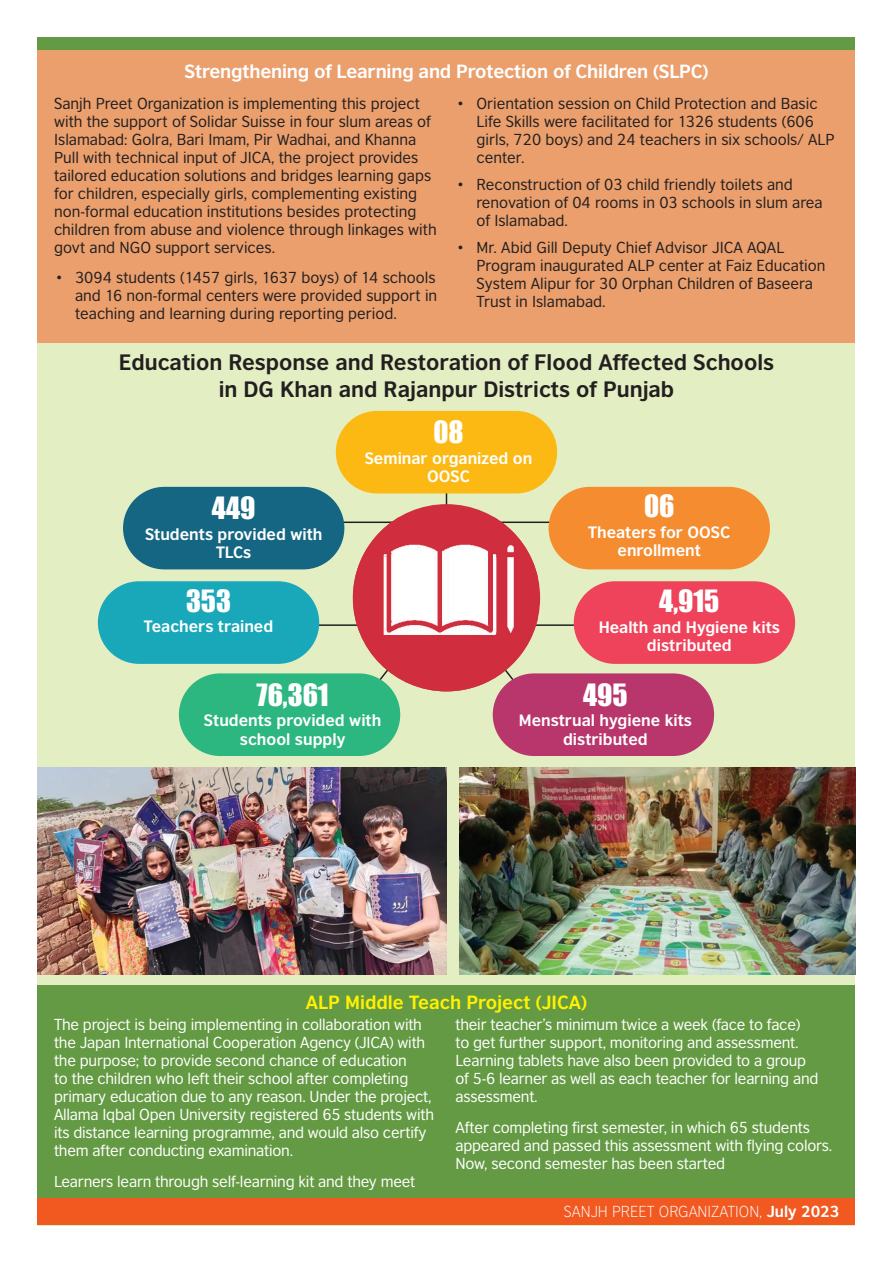
<style>
.page{position:relative;width:893px;height:1263px;background:#fff}
.page>*{position:absolute;margin:0;border:0;box-sizing:border-box;transform-origin:0 0}
.t1{font:28.2px "Impact";color:#fff}
.t2{font:700 21px/27px "British Council Sans";color:#231f20;text-align:center}
.t3{font:700 18px "British Council Sans";letter-spacing:-.01em;color:#fff}
.t4{font:700 18px "British Council Sans";color:#fff101}
.t5{font:700 15.45px/18.6px "British Council Sans";color:#fff;text-align:center}
.t6{font:15px/18px "British Council Sans";color:#231f20}
.t7{font:15px/18px "British Council Sans";letter-spacing:-.015em;color:#fff}
.t8{font:300 15px "British Council Sans";color:#fff}
.s1{font-weight:700}
</style>
<div class="page">
<div style="left:38px;top:50px;width:817px;height:1175px;background:#e3eec3"></div>
<div style="left:38px;top:38px;width:817px;height:12px;background:#649a43"></div>
<div style="left:38px;top:1197px;width:817px;height:28px;background:#f15921"></div>
<img style="left:38px;top:767px;width:408px;height:207px">
<img style="left:459px;top:767px;width:396px;height:207px">
<div style="left:38px;top:985px;width:817px;height:212px;background:#649a43"></div>
<div style="left:38px;top:50px;width:817px;height:293px;background:#ea9f6d"></div>
<hr style="left:446px;top:479px;width:1px;height:34px;background:#231f20">
<hr style="left:341px;top:521px;width:65px;height:2px;background:#231f20">
<hr style="left:304px;top:624px;width:102px;height:2px;background:#231f20">
<hr style="left:489px;top:521px;width:65px;height:2px;background:#231f20">
<hr style="left:489px;top:624px;width:93px;height:2px;background:#231f20">
<div style="left:353px;top:504px;width:187px;height:187px;background:#d02e3f;border-radius:50%"></div>
<img style="left:353px;top:517px;width:185px;height:174px">
<div style="left:123px;top:487px;width:221px;height:82px;background:#156683;border-radius:41px"></div>
<div style="left:549px;top:487px;width:221px;height:82px;background:#f58c2f;border-radius:41px"></div>
<div style="left:336px;top:411px;width:221px;height:82px;background:#fcb914;border-radius:41px"></div>
<div style="left:98px;top:581px;width:221px;height:83px;background:#19a8b9;border-radius:41px"></div>
<div style="left:574px;top:581px;width:221px;height:83px;background:#ee435a;border-radius:41px"></div>
<div style="left:493px;top:673px;width:221px;height:83px;background:#b8366c;border-radius:41px"></div>
<div style="left:179px;top:673px;width:221px;height:83px;background:#2cb780;border-radius:41px"></div>
<p class="t3" style="left:185px;top:60px;width:525px">Strengthening of Learning and Protection of Children (SLPC)</p>
<p class="t6" style="left:54px;top:94px;width:384px">Sanjh Preet Organization is implementing this project with the support of Solidar Suisse in four slum areas of Islamabad: Golra, Bari Imam, Pir Wadhai, and Khanna Pull with technical input of JICA, the project provides tailored education solutions and bridges learning gaps for children, especially girls, complementing existing non-formal education institutions besides protecting children from abuse and violence through linkages with govt and NGO support services.</p>
<p class="t6" style="left:75px;top:268px;width:364px;text-align:justify;text-indent:-20px">• 3094 students (1457 girls, 1637 boys) of 14 schools and 16 non-formal centers were provided support in teaching and learning during reporting period.</p>
<p class="t6" style="left:476px;top:94px;width:360px;text-indent:-20px">• Orientation session on Child Protection and Basic Life Skills were facilitated for 1326 students (606 girls, 720 boys) and 24 teachers in six schools/ ALP center.</p>
<p class="t6" style="left:476px;top:175px;width:348px;text-indent:-20px">• Reconstruction of 03 child friendly toilets and renovation of 04 rooms in 03 schools in slum area of Islamabad.</p>
<p class="t6" style="left:476px;top:238px;width:350px;text-indent:-20px">• Mr. Abid Gill Deputy Chief Advisor JICA AQAL Program inaugurated ALP center at Faiz Education System Alipur for 30 Orphan Children of Baseera Trust in Islamabad.</p>
<h2 class="t2" style="left:119px;top:348px;width:657px">Education Response and Restoration of Flood Affected Schools in DG Khan and Rajanpur Districts of Punjab</h2>
<h1 class="t1" style="left:212px;top:486px;width:45px">449</h1>
<p class="t5" style="left:145px;top:524px;width:179px">Students provided with<br>TLCs</p>
<h1 class="t1" style="left:186px;top:579px;width:47px">353</h1>
<p class="t5" style="left:144px;top:617px;width:131px">Teachers trained</p>
<h1 class="t1" style="left:433px;top:410px;width:32px">08</h1>
<p class="t5" style="left:365px;top:448px;width:169px">Seminar organized on<br>OOSC</p>
<h1 class="t1" style="left:644px;top:484px;width:32px">06</h1>
<p class="t5" style="left:588px;top:522px;width:144px">Theaters for OOSC enrollment</p>
<h1 class="t1" style="left:659px;top:579px;width:62px">4,915</h1>
<p class="t5" style="left:599px;top:617px;width:183px">Health and Hygiene kits distributed</p>
<h1 class="t1" style="left:257px;top:673px;width:74px">76,361</h1>
<p class="t5" style="left:204px;top:711px;width:179px">Students provided with school supply</p>
<h1 class="t1" style="left:583px;top:673px;width:46px">495</h1>
<p class="t5" style="left:519px;top:711px;width:175px">Menstrual hygiene kits distributed</p>
<p class="t4" style="left:306px;top:991px;width:283px">ALP Middle Teach Project (JICA)</p>
<p class="t7" style="left:54px;top:1015px;width:381px">The project is being implementing in collaboration with the Japan International Cooperation Agency (JICA) with the purpose; to provide second chance of education<br>to the children who left their school after completing primary education due to any reason. Under the project, Allama Iqbal Open University registered 65 students with its distance learning programme, and would also certify them after conducting examination.</p>
<p class="t7" style="left:54px;top:1172px;width:363px">Learners learn through self-learning kit and they meet</p>
<p class="t7" style="left:455px;top:1015px;width:364px">their teacher’s minimum twice a week (face to face)<br>to get further support, monitoring and assessment.<br>Learning tablets have also been provided to a group of 5-6 learner as well as each teacher for learning and assessment.</p>
<p class="t7" style="left:455px;top:1118px;width:378px">After completing first semester, in which 65 students appeared and passed this assessment with flying colors.<br>Now, second semester has been started</p>
<p class="t8" style="left:564px;top:1203px;width:277px">SANJH PREET ORGANIZATION, <span class="s1">July 2023</span></p>
</div>
